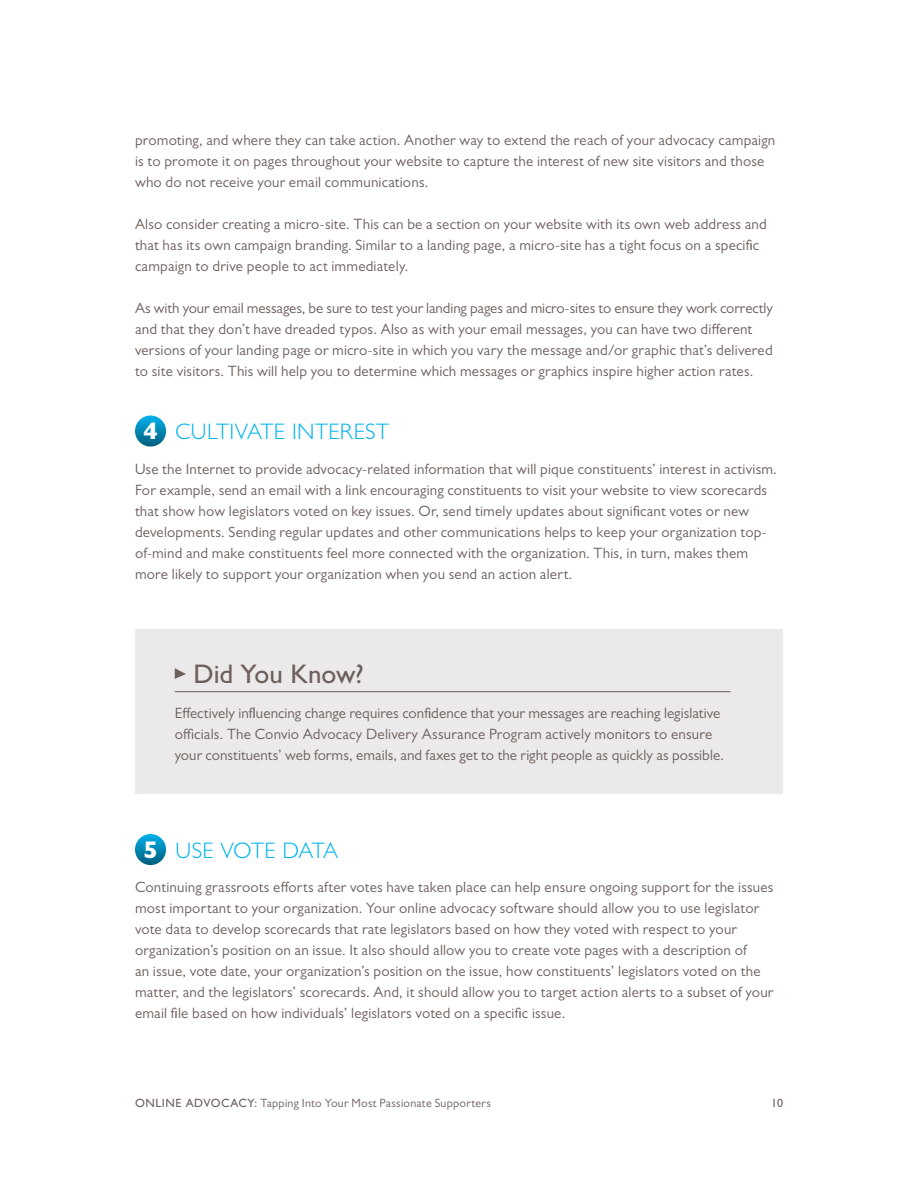
<style>
.page{position:relative;width:918px;height:1188px;background:#fff}
.page>*{position:absolute;margin:0;border:0;box-sizing:border-box;transform-origin:0 0}
.Body_Copy{font:500 27px "Gill Sans MT Pro";letter-spacing:-.005em;color:#6d605d}
.t1{font:800 24.3px "Gill Sans MT Pro";color:#fff}
.Body_Copy-2{font:300 22.5px "Gill Sans MT Pro";letter-spacing:.02em;color:#00b3ee}
.Body_Copy-3{font:300 22.5px "Gill Sans MT Pro";letter-spacing:-.01em;color:#00b3ee}
.Body_Copy-4{font:15px/21px "Gill Sans MT Pro";letter-spacing:.01em;color:#6d605d}
.t2{font:12px "Gill Sans MT Pro";letter-spacing:.02em;color:#6d605d}
.t3{font:500 12px "Gill Sans MT Pro";color:#6d605d}
.s1{font-weight:500}
</style>
<div class="page">
<div style="left:135px;top:629px;width:648px;height:165px;background:#ebe9e9"></div>
<hr style="left:175px;top:691px;width:555px;height:1px;background:#6d605d">
<svg style="left:175px;top:668px;width:11px;height:11px"></svg>
<svg style="left:135px;top:834px;width:31px;height:31px"></svg>
<svg style="left:135px;top:416px;width:31px;height:31px"></svg>
<p class="Body_Copy-4" style="left:135px;top:130px;width:642px">promoting, and where they can take action. Another way to extend the reach of your advocacy campaign is to promote it on pages throughout your website to capture the interest of new site visitors and those who do not receive your email communications.</p>
<p class="Body_Copy-4" style="left:135px;top:214px;width:633px">Also consider creating a micro-site. This can be a section on your website with its own web address and that has its own campaign branding. Similar to a landing page, a micro-site has a tight focus on a specific campaign to drive people to act immediately.</p>
<p class="Body_Copy-4" style="left:135px;top:298px;width:640px">As with your email messages, be sure to test your landing pages and micro-sites to ensure they work correctly and that they don’t have dreaded typos. Also as with your email messages, you can have two different versions of your landing page or micro-site in which you vary the message and/or graphic that’s delivered to site visitors. This will help you to determine which messages or graphics inspire higher action rates.</p>
<p class="t1" style="left:143px;top:417px;width:16px">4</p>
<p class="Body_Copy-2" style="left:176px;top:418px;width:215px">CULTIVATE INTEREST</p>
<p class="Body_Copy-4" style="left:135px;top:458px;width:643px">Use the Internet to provide advocacy-related information that will pique constituents’ interest in activism.<br>For example, send an email with a link encouraging constituents to visit your website to view scorecards that show how legislators voted on key issues. Or, send timely updates about significant votes or new developments. Sending regular updates and other communications helps to keep your organization top&shy;of-mind and make constituents feel more connected with the organization. This, in turn, makes them more likely to support your organization when you send an action alert.</p>
<p class="Body_Copy" style="left:194px;top:658px;width:172px">Did You Know?</p>
<p class="Body_Copy-4" style="left:175px;top:702px;width:551px">Effectively influencing change requires confidence that your messages are reaching legislative officials. The Convio Advocacy Delivery Assurance Program actively monitors to ensure your constituents’ web forms, emails, and faxes get to the right people as quickly as possible.</p>
<p class="t1" style="left:143px;top:835px;width:16px">5</p>
<p class="Body_Copy-3" style="left:176px;top:837px;width:164px">USE VOTE DATA</p>
<p class="Body_Copy-4" style="left:135px;top:877px;width:640px">Continuing grassroots efforts after votes have taken place can help ensure ongoing support for the issues most important to your organization. Your online advocacy software should allow you to use legislator vote data to develop scorecards that rate legislators based on how they voted with respect to your organization’s position on an issue. It also should allow you to create vote pages with a description of<br>an issue, vote date, your organization’s position on the issue, how constituents’ legislators voted on the matter, and the legislators’ scorecards. And, it should allow you to target action alerts to a subset of your email file based on how individuals’ legislators voted on a specific issue.</p>
<p class="t2" style="left:135px;top:1096px;width:357px"><span class="s1">ONLINE ADVOCACY:</span> Tapping Into Your Most Passionate Supporters</p>
<p class="t3" style="left:771px;top:1096px;width:13px">10</p>
</div>
